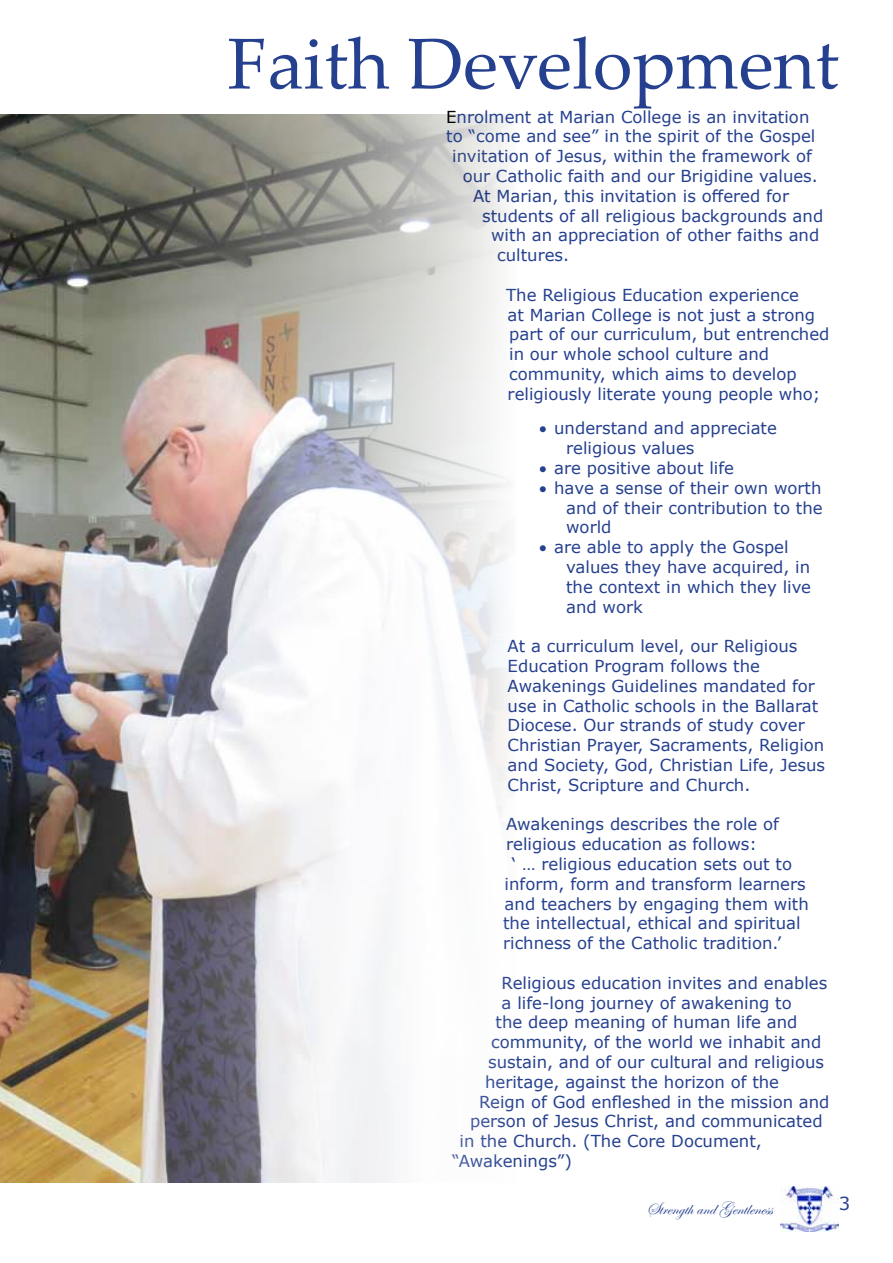
<style>
.page{position:relative;width:893px;height:1263px;background:#fff}
.page>*{position:absolute;margin:0;border:0;box-sizing:border-box;transform-origin:0 0}
.t1{font:72px "Palatino Linotype";color:#25408f}
.t2{font:18px "Edwardian Script ITC";color:#25408f}
.t3{font:18px "Verdana";color:#25408f}
.t4{font:16.5px/19.8px "Verdana";color:#25408f}
.s1{color:#000}
</style>
<div class="page">
<img style="left:780px;top:1186px;width:59px;height:45px">
<img style="left:0;top:115px;width:507px;height:1067px">
<h1 class="t1" style="left:227px;top:13px;width:613px">Faith Development</h1>
<p class="t4" style="left:446px;top:107px;width:371px"><span class="s1">E</span>nrolment at Marian College is an invitation to “come and see” in the spirit of the Gospel</p>
<p class="t4" style="left:452px;top:146px;width:361px">invitation of Jesus, within the framework of</p>
<p class="t4" style="left:463px;top:166px;width:357px">our Catholic faith and our Brigidine values.</p>
<p class="t4" style="left:473px;top:186px;width:317px">At Marian, this invitation is offered for</p>
<p class="t4" style="left:482px;top:206px;width:343px">students of all religious backgrounds and</p>
<p class="t4" style="left:491px;top:225px;width:330px">with an appreciation of other faiths and</p>
<p class="t4" style="left:497px;top:245px;width:73px">cultures.</p>
<p class="t4" style="left:506px;top:285px;width:325px">The Religious Education experience<br>at Marian College is not just a strong part of our curriculum, but entrenched in our whole school culture and community, which aims to develop religiously literate young people who;</p>
<p class="t4" style="left:566px;top:418px;width:212px;text-indent:-27px">• understand and appreciate religious values</p>
<p class="t4" style="left:539px;top:458px;width:196px">• are positive about life</p>
<p class="t4" style="left:566px;top:478px;width:258px;text-align:justify;text-indent:-27px">• have a sense of their own worth and of their contribution to the world</p>
<p class="t4" style="left:566px;top:537px;width:246px;text-indent:-27px">• are able to apply the Gospel values they have acquired, in the context in which they live and work</p>
<p class="t4" style="left:508px;top:636px;width:319px">At a curriculum level, our Religious Education Program follows the Awakenings Guidelines mandated for use in Catholic schools in the Ballarat Diocese. Our strands of study cover Christian Prayer, Sacraments, Religion and Society, God, Christian Life, Jesus Christ, Scripture and Church.</p>
<p class="t4" style="left:506px;top:814px;width:274px">Awakenings describes the role of</p>
<p class="t4" style="left:506px;top:834px;width:252px">religious education as follows:</p>
<p class="t4" style="left:512px;top:854px;width:282px">‘ … religious education sets out to</p>
<p class="t4" style="left:505px;top:874px;width:302px">inform, form and transform learners</p>
<p class="t4" style="left:505px;top:893px;width:306px">and teachers by engaging them with</p>
<p class="t4" style="left:503px;top:913px;width:299px">the intellectual, ethical and spiritual</p>
<p class="t4" style="left:503px;top:933px;width:280px">richness of the Catholic tradition.’</p>
<p class="t4" style="left:502px;top:973px;width:327px">Religious education invites and enables</p>
<p class="t4" style="left:502px;top:992px;width:292px">a life-long journey of awakening to</p>
<p class="t4" style="left:496px;top:1012px;width:303px">the deep meaning of human life and</p>
<p class="t4" style="left:491px;top:1032px;width:332px">community, of the world we inhabit and</p>
<p class="t4" style="left:488px;top:1052px;width:337px">sustain, and of our cultural and religious</p>
<p class="t4" style="left:485px;top:1072px;width:295px">heritage, against the horizon of the</p>
<p class="t4" style="left:479px;top:1091px;width:352px">Reign of God enfleshed in the mission and</p>
<p class="t4" style="left:470px;top:1111px;width:354px">person of Jesus Christ, and communicated</p>
<p class="t4" style="left:460px;top:1131px;width:304px">in the Church. (The Core Document,</p>
<p class="t4" style="left:452px;top:1151px;width:121px">“Awakenings”)</p>
<p class="t2" style="left:646px;top:1199px;width:128px">Strength and Gentleness</p>
<p class="t3" style="left:839px;top:1190px;width:13px">3</p>
</div>
